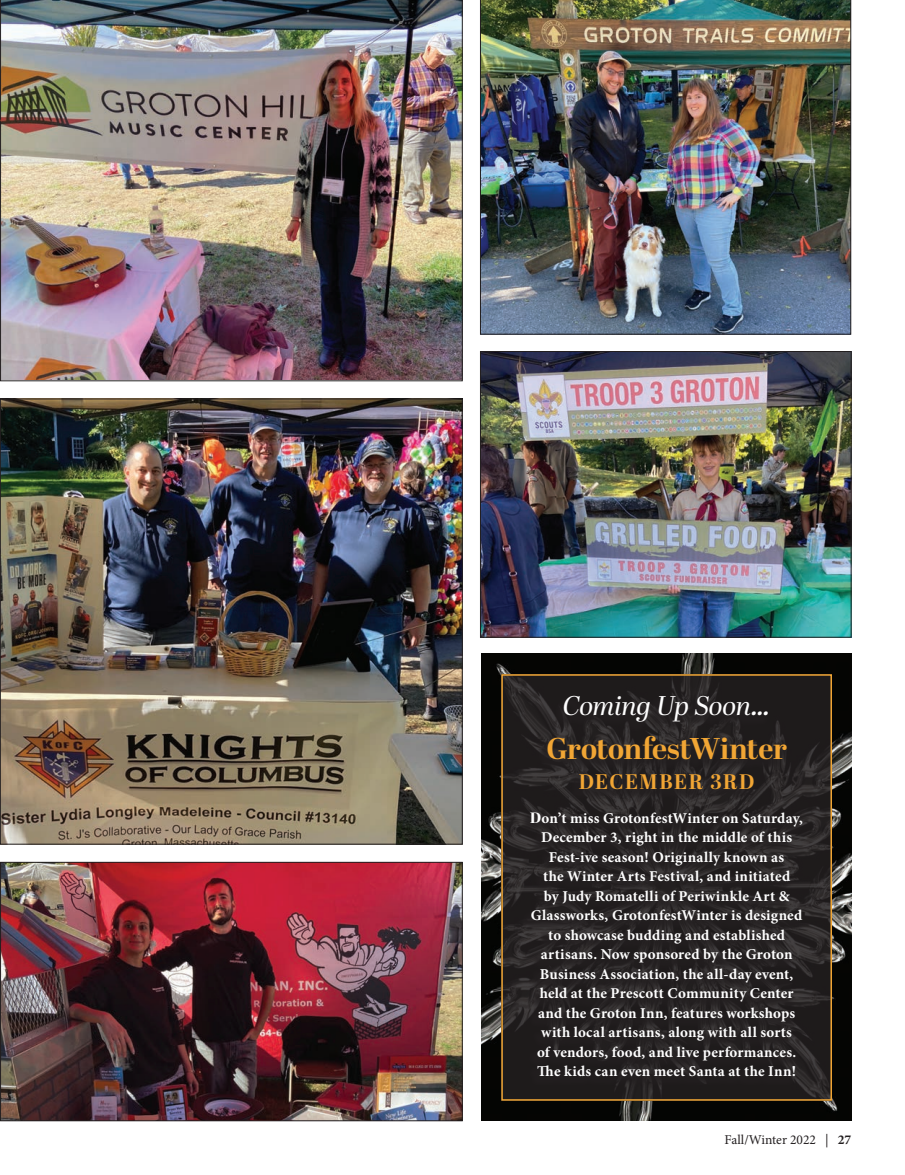
<style>
.page{position:relative;width:905px;height:1175px;background:#fff}
.page>*{position:absolute;margin:0;border:0;box-sizing:border-box;transform-origin:0 0}
.TOC_Titles{font:700 30px "Abril Display";letter-spacing:-.01em;color:#f1a635}
.TOC_Titles-2{font:italic 27px "Abril Display";letter-spacing:-.015em;color:#fff}
.TOC_Titles-3{font:700 21px "Abril Display";letter-spacing:.07em;color:#f1a635}
.TOC_Titles-4{font:700 15px/19.5px "Minion Pro";letter-spacing:.015em;color:#fff;text-align:center}
.t1{font:13.5px "Minion Pro";color:#231f20}
.s1{font-family:"Abril Display";font-weight:800}
.s2{font-weight:700}
</style>
<div class="page">
<img style="left:482px;top:353px;width:367px;height:282px">
<div style="left:480px;top:351px;width:371px;height:286px;border:1px solid #231f20"></div>
<img style="left:2px;top:864px;width:458px;height:254px">
<div style="left:0;top:862px;width:462px;height:258px;border:1px solid #231f20"></div>
<img style="left:0;top:0;width:462px;height:381px">
<img style="left:480px;top:0;width:370px;height:334px">
<img style="left:2px;top:401px;width:458px;height:441px">
<img style="left:482px;top:654px;width:369px;height:466px">
<svg style="left:504px;top:677px;width:325px;height:420px;background:#242121"></svg>
<div style="left:552px;top:693px;width:218px;height:41px;background:#231f20"></div>
<div style="left:501px;top:674px;width:331px;height:426px;border:2px solid #f1a635"></div>
<div style="left:536px;top:734px;width:253px;height:68px;background:#231f20"></div>
<div style="left:519px;top:810px;width:286px;height:278px;background:#231f20"></div>
<p class="TOC_Titles-2" style="left:563px;top:686px;width:208px">Coming Up Soon...</p>
<p class="TOC_Titles" style="left:546px;top:728px;width:242px">GrotonfestWinter</p>
<p class="TOC_Titles-3" style="left:578px;top:767px;width:177px">DECEMBER 3RD</p>
<p class="TOC_Titles-4" style="left:530px;top:808px;width:274px"><span class="s1">D</span>on’t miss GrotonfestWinter on Saturday, December 3, right in the middle of this Fest-ive season! Originally known as<br>the Winter Arts Festival, and initiated<br>by Judy Romatelli of Periwinkle Art &amp; Glassworks, GrotonfestWinter is designed to showcase budding and established artisans. Now sponsored by the Groton Business Association, the all-day event, held at the Prescott Community Center and the Groton Inn, features workshops with local artisans, along with all sorts<br>of vendors, food, and live performances.<br>The kids can even meet Santa at the Inn!</p>
<p class="t1" style="left:724px;top:1130px;width:128px">Fall/Winter 2022 | <span class="s2">27</span></p>
</div>
